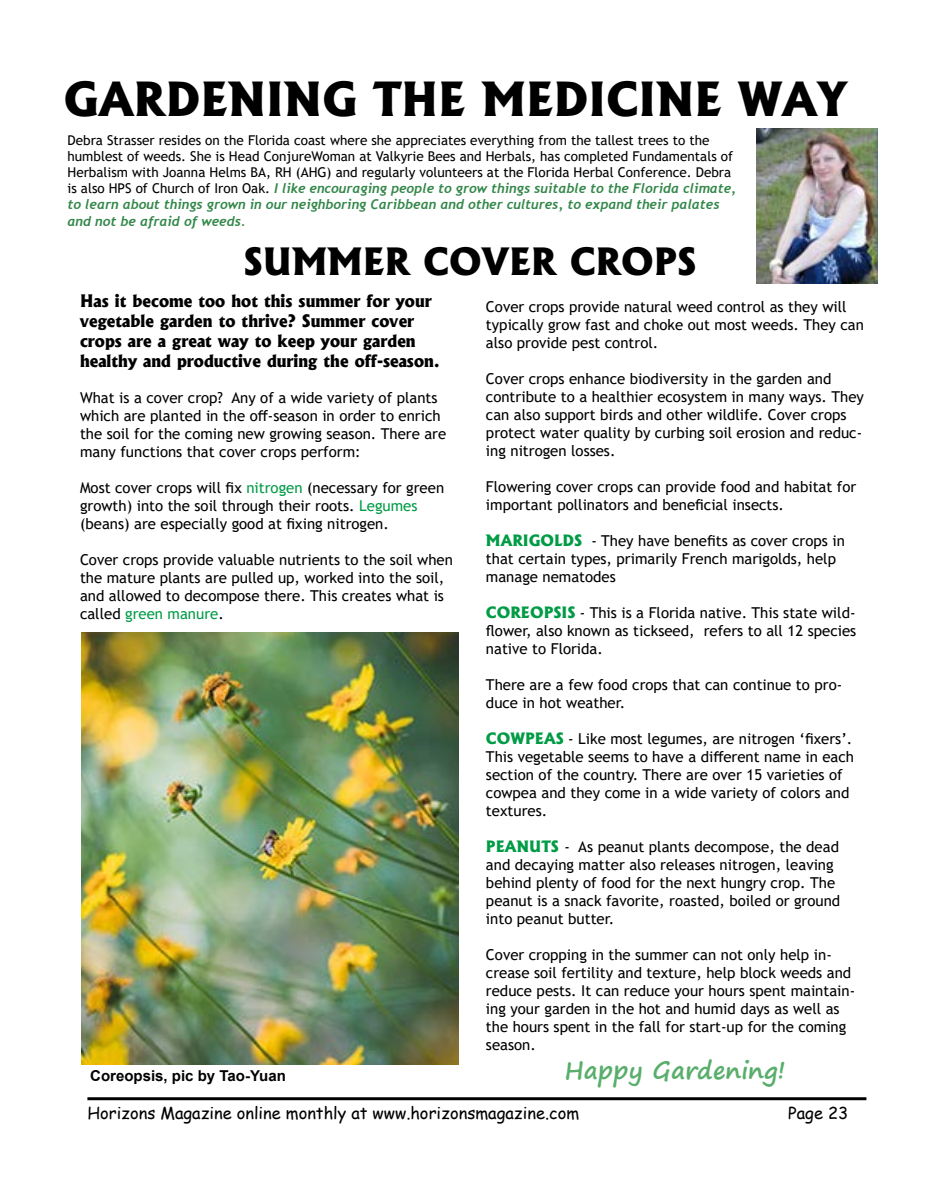
<style>
.page{position:relative;width:945px;height:1188px;background:#fff}
.page>*{position:absolute;margin:0;border:0;box-sizing:border-box;transform-origin:0 0}
.t1{font:800 45px "Albertus";color:#000}
.t2{font:800 36px "Albertus";color:#000}
.t3{font:700 24px "Segoe Print";color:#59ae6c}
.t4{font:800 16.5px/19.8px "Albertus";color:#000}
.t5{font:16.5px "Comic Sans MS";color:#000}
.t6{font:15px/18px "Trebuchet MS";color:#000}
.t7{font:700 15px "Arial";color:#000}
.t8{font:13.5px/16.2px "Trebuchet MS";color:#000}
.t9{font:italic 700 13.5px/16.2px "Trebuchet";color:#328749}
.s1{font-family:"Trebuchet MS";font-weight:400;font-style:normal;color:#000}
.s2{color:#009b45}
.s3{font-family:"Albertus";font-weight:800;color:#009b45}
</style>
<div class="page">
<hr style="left:87px;top:1097px;width:779px;height:3px;background:#000">
<img style="left:757px;top:129px;width:120px;height:155px">
<img style="left:81px;top:633px;width:378px;height:432px">
<h1 class="t1" style="left:64px;top:72px;width:785px">GARDENING THE MEDICINE WAY</h1>
<p class="t8" style="left:68px;top:132px;width:667px">Debra Strasser resides on the Florida coast where she appreciates everything from the tallest trees to the humblest of weeds. She is Head ConjureWoman at Valkyrie Bees and Herbals, has completed Fundamentals of<br>Herbalism with Joanna Helms BA, RH (AHG) and regularly volunteers at the Florida Herbal Conference. Debra</p>
<p class="t9" style="left:68px;top:180px;width:670px"><span class="s1">is also HPS of Church of Iron Oak.</span> I like encouraging people to grow things suitable to the Florida climate, to learn about things grown in our neighboring Caribbean and other cultures, to expand their palates and not be afraid of weeds.</p>
<h2 class="t2" style="left:243px;top:240px;width:455px">SUMMER COVER CROPS</h2>
<p class="t4" style="left:80px;top:292px;width:361px">Has it become too hot this summer for your vegetable garden to thrive? Summer cover crops are a great way to keep your garden healthy and productive during the off-season.</p>
<p class="t6" style="left:80px;top:388px;width:368px">What is a cover crop? Any of a wide variety of plants which are planted in the off-season in order to enrich the soil for the coming new growing season. There are many functions that cover crops perform:</p>
<p class="t6" style="left:80px;top:478px;width:366px">Most cover crops will fix <span class="s2">nitrogen</span> (necessary for green growth) into the soil through their roots. <span class="s2">Legumes </span>(beans) are especially good at fixing nitrogen.</p>
<p class="t6" style="left:80px;top:550px;width:374px">Cover crops provide valuable nutrients to the soil when the mature plants are pulled up, worked into the soil, and allowed to decompose there. This creates what is called <span class="s2">green manure</span>.</p>
<p class="t6" style="left:486px;top:298px;width:379px">Cover crops provide natural weed control as they will typically grow fast and choke out most weeds. They can also provide pest control.</p>
<p class="t6" style="left:486px;top:370px;width:379px">Cover crops enhance biodiversity in the garden and contribute to a healthier ecosystem in many ways. They can also support birds and other wildlife. Cover crops protect water quality by curbing soil erosion and reduc&shy;ing nitrogen losses.</p>
<p class="t6" style="left:486px;top:478px;width:372px">Flowering cover crops can provide food and habitat for important pollinators and beneficial insects.</p>
<p class="t6" style="left:486px;top:532px;width:360px"><span class="s3">MARIGOLDS</span> - They have benefits as cover crops in that certain types, primarily French marigolds, help manage nematodes</p>
<p class="t6" style="left:486px;top:604px;width:372px;text-align:justify"><span class="s3">COREOPSIS</span> - This is a Florida native. This state wild&shy;flower, also known as tickseed, refers to all 12 species native to Florida.</p>
<p class="t6" style="left:486px;top:676px;width:358px">There are a few food crops that can continue to pro&shy;duce in hot weather.</p>
<p class="t6" style="left:486px;top:730px;width:370px"><span class="s3">COWPEAS</span> - Like most legumes, are nitrogen ‘fixers’.<br>This vegetable seems to have a different name in each section of the country. There are over 15 varieties of cowpea and they come in a wide variety of colors and textures.</p>
<p class="t6" style="left:486px;top:838px;width:356px"><span class="s3">PEANUTS</span> - As peanut plants decompose, the dead and decaying matter also releases nitrogen, leaving behind plenty of food for the next hungry crop. The peanut is a snack favorite, roasted, boiled or ground into peanut butter.</p>
<p class="t6" style="left:486px;top:946px;width:371px">Cover cropping in the summer can not only help in&shy;crease soil fertility and texture, help block weeds and reduce pests. It can reduce your hours spent maintain&shy;ing your garden in the hot and humid days as well as the hours spent in the fall for start-up for the coming season.</p>
<p class="t7" style="left:90px;top:1065px;width:197px">Coreopsis, pic by Tao-Yuan</p>
<h3 class="t3" style="left:564px;top:1048px;width:223px">Happy Gardening!</h3>
<p class="t5" style="left:87px;top:1100px;width:493px">Horizons Magazine online monthly at www.horizonsmagazine.com</p>
<p class="t5" style="left:788px;top:1100px;width:61px">Page 23</p>
</div>
